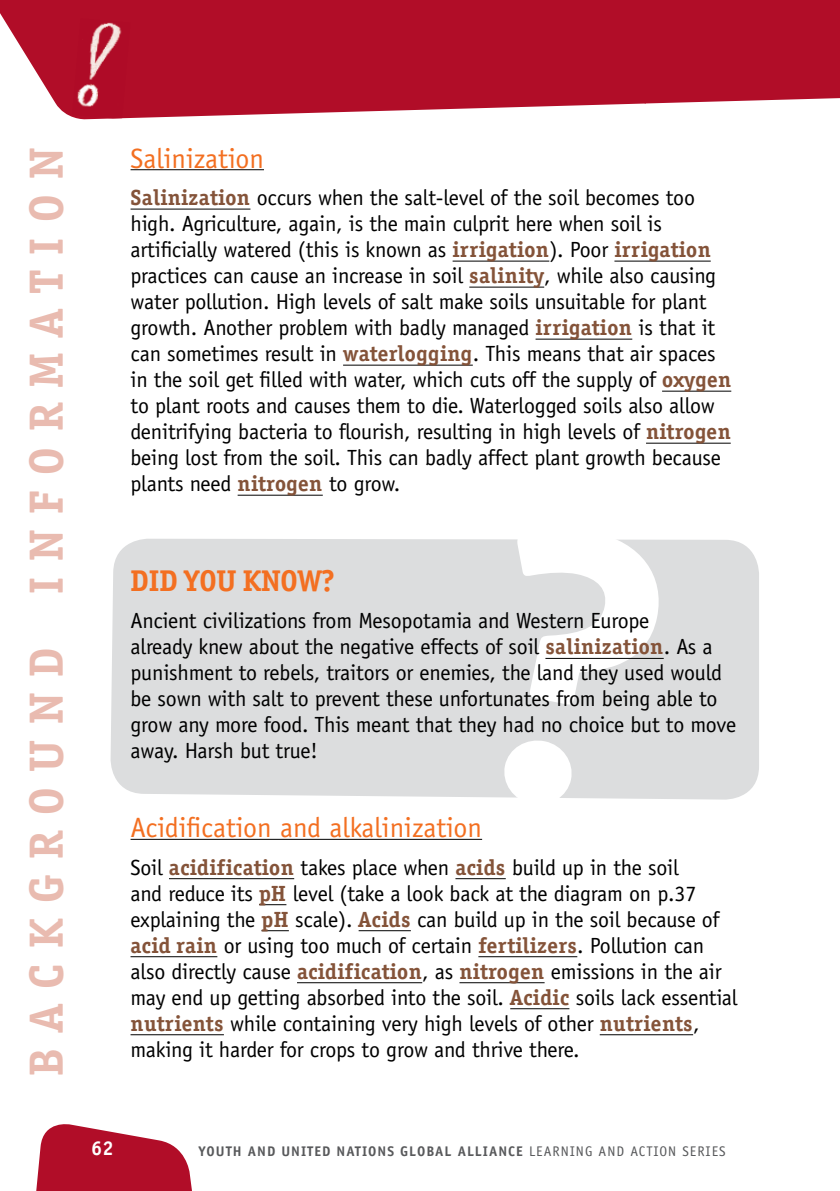
<style>
.page{position:relative;width:840px;height:1191px;background:#fff}
.page>*{position:absolute;margin:0;border:0;box-sizing:border-box;transform-origin:0 0}
.t1{font:700 48px "Officina Ser ITC Std";letter-spacing:.33em;color:#e9bbb0}
.t2{font:700 30px "Officina Ser ITC Std";color:#f36f21}
.t3{font:28px "Officina Sans Std";color:#f36f21}
.t4{font:22px/26px "Officina Sans Std";letter-spacing:-.01em;color:#000}
.t5{font:700 20px "Officina Sans Std";color:#fff}
.t6{font:700 14px "Officina Sans Std";letter-spacing:.07em;color:#58595b}
.s1{font-family:"Officina Ser ITC Std";font-weight:700;color:#845339}
.s2{font-weight:400}
</style>
<div class="page">
<svg style="left:36px;top:1124px;width:156px;height:67px"></svg>
<div style="left:645px;top:0;width:194px;height:103px;background:#b10d28"></div>
<svg style="left:0;top:0;width:645px;height:120px;background:#ba2941"></svg>
<img style="left:72px;top:18px;width:58px;height:100px">
<div style="left:110px;top:538px;width:648px;height:262px;background:#dcddde"></div>
<hr style="left:130px;top:169px;width:134px;height:1px;background:#000">
<hr style="left:130px;top:209px;width:120px;height:1px;background:#000">
<hr style="left:452px;top:261px;width:97px;height:1px;background:#000">
<hr style="left:614px;top:261px;width:96px;height:1px;background:#000">
<hr style="left:469px;top:287px;width:75px;height:1px;background:#000">
<hr style="left:535px;top:339px;width:97px;height:1px;background:#000">
<hr style="left:343px;top:365px;width:129px;height:1px;background:#000">
<hr style="left:661px;top:391px;width:69px;height:1px;background:#000">
<hr style="left:645px;top:443px;width:85px;height:1px;background:#000">
<hr style="left:237px;top:495px;width:85px;height:1px;background:#000">
<hr style="left:130px;top:839px;width:352px;height:1px;background:#000">
<hr style="left:169px;top:878px;width:125px;height:1px;background:#000">
<hr style="left:455px;top:878px;width:50px;height:1px;background:#000">
<svg style="left:259px;top:904px;width:27px;height:1px"></svg>
<svg style="left:261px;top:930px;width:28px;height:1px"></svg>
<hr style="left:358px;top:930px;width:52px;height:1px;background:#000">
<hr style="left:130px;top:956px;width:87px;height:1px;background:#000">
<hr style="left:478px;top:956px;width:99px;height:1px;background:#000">
<hr style="left:297px;top:982px;width:125px;height:1px;background:#000">
<hr style="left:459px;top:982px;width:85px;height:1px;background:#000">
<hr style="left:510px;top:1008px;width:59px;height:1px;background:#000">
<hr style="left:130px;top:1034px;width:94px;height:1px;background:#000">
<hr style="left:599px;top:1034px;width:93px;height:1px;background:#000">
<div style="left:466px;top:538px;width:204px;height:262px;background:#dcddde"></div>
<h1 class="t1" style="left:17px;top:1076px;width:930px;rotate:-90deg">background information</h1>
<p class="t3" style="left:130px;top:142px;width:135px">Salinization</p>
<p class="t4" style="left:130px;top:185px;width:602px"><span class="s1">Salinization</span> occurs when the salt-level of the soil becomes too high. Agriculture, again, is the main culprit here when soil is artificially watered (this is known as <span class="s1">irrigation</span>). Poor <span class="s1">irrigation </span>practices can cause an increase in soil <span class="s1">salinity</span>, while also causing water pollution. High levels of salt make soils unsuitable for plant growth. Another problem with badly managed <span class="s1">irrigation</span> is that it can sometimes result in <span class="s1">waterlogging</span>. This means that air spaces in the soil get filled with water, which cuts off the supply of <span class="s1">oxygen </span>to plant roots and causes them to die. Waterlogged soils also allow denitrifying bacteria to flourish, resulting in high levels of <span class="s1">nitrogen </span>being lost from the soil. This can badly affect plant growth because plants need <span class="s1">nitrogen</span> to grow.</p>
<h2 class="t2" style="left:130px;top:562px;width:206px">Did you know?</h2>
<p class="t4" style="left:130px;top:608px;width:607px">Ancient civilizations from Mesopotamia and Western Europe<br>already knew about the negative effects of soil <span class="s1">salinization</span>. As a punishment to rebels, traitors or enemies, the land they used would be sown with salt to prevent these unfortunates from being able to grow any more food. This meant that they had no choice but to move away. Harsh but true!</p>
<p class="t3" style="left:130px;top:811px;width:353px">Acidification and alkalinization</p>
<p class="t4" style="left:130px;top:854px;width:608px">Soil <span class="s1">acidification</span> takes place when <span class="s1">acids</span> build up in the soil<br>and reduce its <span class="s1">pH</span> level (take a look back at the diagram on p.37 explaining the <span class="s1">pH</span> scale). <span class="s1">Acids</span> can build up in the soil because of <span class="s1">acid rain</span> or using too much of certain <span class="s1">fertilizers</span>. Pollution can also directly cause <span class="s1">acidification</span>, as <span class="s1">nitrogen</span> emissions in the air may end up getting absorbed into the soil. <span class="s1">Acidic</span> soils lack essential <span class="s1">nutrients</span> while containing very high levels of other <span class="s1">nutrients</span>, making it harder for crops to grow and thrive there.</p>
<p class="t5" style="left:91px;top:1135px;width:24px">62</p>
<p class="t6" style="left:198px;top:1142px;width:528px">YOUTH AND UNITED NATIONS GLOBAL ALLIANCE <span class="s2">LEARNING AND ACTION SERIES</span></p>
</div>
